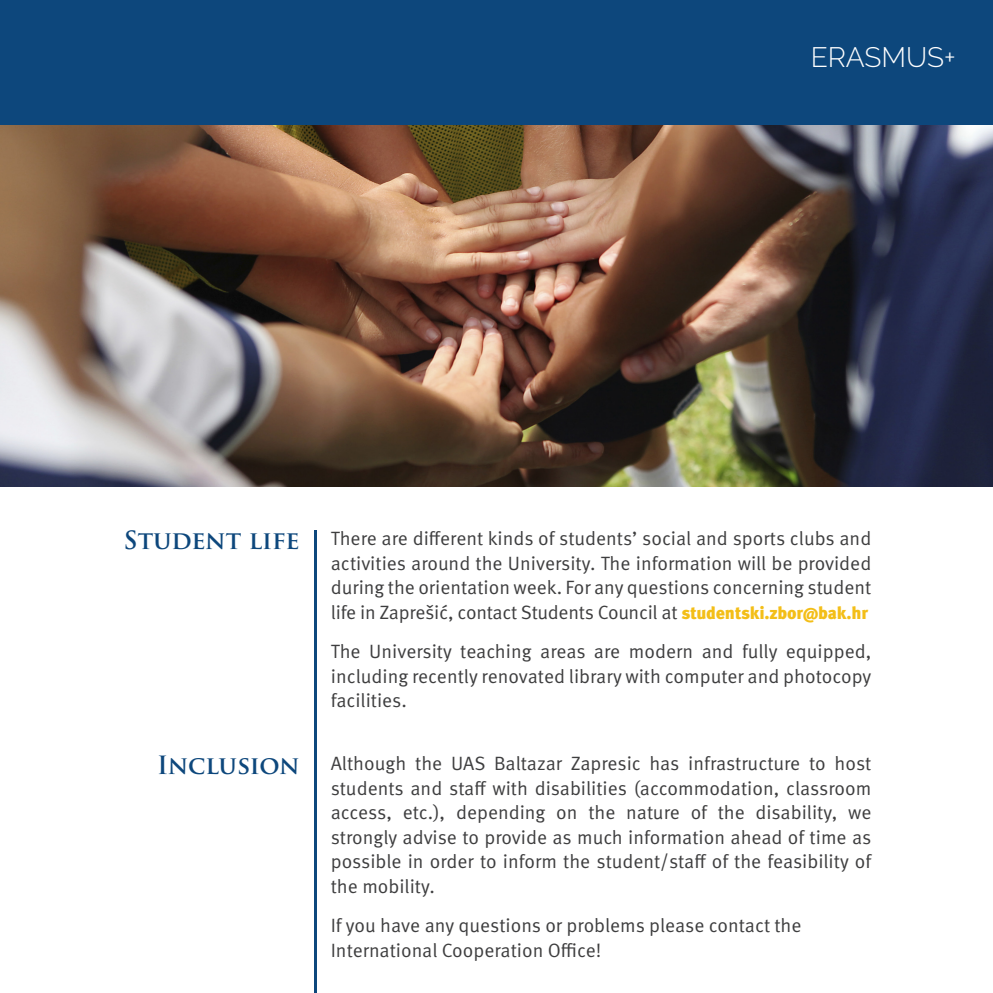
<style>
.page{position:relative;width:993px;height:993px;background:#fff}
.page>*{position:absolute;margin:0;border:0;box-sizing:border-box;transform-origin:0 0}
.t1{font:300 28px "Raleway";color:#fff}
.Paragraph_Style_1{font:700 24.5px "Trajan Pro";letter-spacing:-.01em;color:#0d477c}
.t2{font:19.25px/24.5px "Meta Pro";color:#3e3e3f;text-align:justify}
.s1{font-weight:900;font-size:17.5px;color:#f3be18}
</style>
<div class="page">
<img style="left:0;top:124px;width:992px;height:362px">
<hr style="left:314px;top:530px;width:2px;height:462px;background:#0d477c">
<div style="left:0;top:0;width:992px;height:124px;background:#0d477c"></div>
<p class="t1" style="left:810px;top:41px;width:146px">ERASMUS+</p>
<p class="Paragraph_Style_1" style="left:123px;top:524px;width:178px">Student life</p>
<p class="Paragraph_Style_1" style="left:157px;top:749px;width:144px">Inclusion</p>
<p class="t2" style="left:331px;top:526px;width:542px">There are different kinds of students’ social and sports clubs and activities around the University. The information will be provided during the orientation week. For any questions concerning student life in Zaprešić, contact Students Council at <span class="s1">studentski.zbor@bak.hr</span></p>
<p class="t2" style="left:331px;top:639px;width:542px">The University teaching areas are modern and fully equipped, including recently renovated library with computer and photocopy facilities.</p>
<p class="t2" style="left:331px;top:751px;width:542px">Although the UAS Baltazar Zapresic has infrastructure to host students and staff with disabilities (accommodation, classroom access, etc.), depending on the nature of the disability, we strongly advise to provide as much information ahead of time as possible in order to inform the student/staff of the feasibility of the mobility.</p>
<p class="t2" style="left:331px;top:913px;width:472px">If you have any questions or problems please contact the</p>
<p class="t2" style="left:331px;top:937px;width:272px">International Cooperation Office!</p>
</div>
